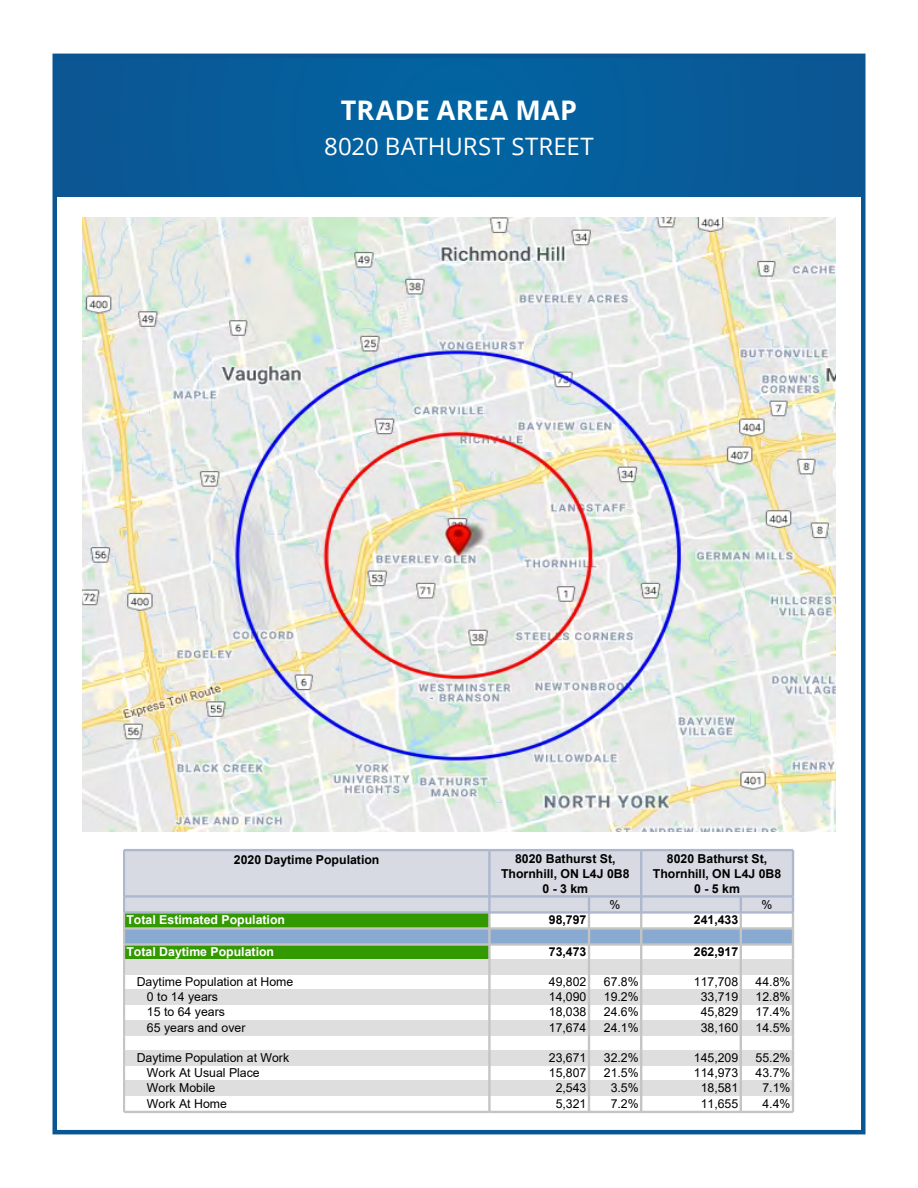
<style>
.page{position:relative;width:918px;height:1188px;background:#fff}
.page>*{position:absolute;margin:0;border:0;box-sizing:border-box;transform-origin:0 0}
.t1{font:700 27px "Open Sans";letter-spacing:.01em;color:#fff}
.t2{font:24px "Open Sans";letter-spacing:.005em;color:#fff}
.t3{font:12.3px "Arial";color:#000}
.t4{font:700 12.3px/15.1px "Arial";color:#000;text-align:center}
.t5{font:700 12.3px "Arial";color:#fff}
</style>
<div class="page">
<img style="left:83px;top:217px;width:752px;height:615px">
<div style="left:56px;top:57px;width:806px;height:140px;background:#075d9a"></div>
<div style="left:52px;top:54px;width:814px;height:1080px;border:4px solid #0a5693"></div>
<div style="left:124px;top:850px;width:365px;height:46px;background:#d7dae3"></div>
<div style="left:489px;top:850px;width:152px;height:46px;background:#d7dae3"></div>
<div style="left:641px;top:850px;width:152px;height:46px;background:#d7dae3"></div>
<div style="left:124px;top:896px;width:365px;height:16px;background:#d7dae3"></div>
<div style="left:489px;top:896px;width:100px;height:16px;background:#d7dae3"></div>
<div style="left:589px;top:896px;width:52px;height:16px;background:#d7dae3"></div>
<div style="left:641px;top:896px;width:100px;height:16px;background:#d7dae3"></div>
<div style="left:741px;top:896px;width:52px;height:16px;background:#d7dae3"></div>
<div style="left:124px;top:912px;width:365px;height:16px;background:#390"></div>
<div style="left:124px;top:928px;width:365px;height:17px;background:#89aad0"></div>
<div style="left:489px;top:928px;width:100px;height:17px;background:#89aad0"></div>
<div style="left:589px;top:928px;width:52px;height:17px;background:#89aad0"></div>
<div style="left:641px;top:928px;width:100px;height:17px;background:#89aad0"></div>
<div style="left:741px;top:928px;width:52px;height:17px;background:#89aad0"></div>
<div style="left:124px;top:945px;width:365px;height:15px;background:#390"></div>
<div style="left:124px;top:960px;width:365px;height:15px;background:#dedede"></div>
<div style="left:489px;top:960px;width:100px;height:15px;background:#dedede"></div>
<div style="left:589px;top:960px;width:52px;height:15px;background:#dedede"></div>
<div style="left:641px;top:960px;width:100px;height:15px;background:#dedede"></div>
<div style="left:741px;top:960px;width:52px;height:15px;background:#dedede"></div>
<div style="left:124px;top:990px;width:365px;height:15px;background:#dedede"></div>
<div style="left:489px;top:990px;width:100px;height:15px;background:#dedede"></div>
<div style="left:589px;top:990px;width:52px;height:15px;background:#dedede"></div>
<div style="left:641px;top:990px;width:100px;height:15px;background:#dedede"></div>
<div style="left:741px;top:990px;width:52px;height:15px;background:#dedede"></div>
<div style="left:124px;top:1020px;width:365px;height:15px;background:#dedede"></div>
<div style="left:489px;top:1020px;width:100px;height:15px;background:#dedede"></div>
<div style="left:589px;top:1020px;width:52px;height:15px;background:#dedede"></div>
<div style="left:641px;top:1020px;width:100px;height:15px;background:#dedede"></div>
<div style="left:741px;top:1020px;width:52px;height:15px;background:#dedede"></div>
<div style="left:124px;top:1050px;width:365px;height:16px;background:#dedede"></div>
<div style="left:489px;top:1050px;width:100px;height:16px;background:#dedede"></div>
<div style="left:589px;top:1050px;width:52px;height:16px;background:#dedede"></div>
<div style="left:641px;top:1050px;width:100px;height:16px;background:#dedede"></div>
<div style="left:741px;top:1050px;width:52px;height:16px;background:#dedede"></div>
<div style="left:124px;top:1081px;width:365px;height:15px;background:#dedede"></div>
<div style="left:489px;top:1081px;width:100px;height:15px;background:#dedede"></div>
<div style="left:589px;top:1081px;width:52px;height:15px;background:#dedede"></div>
<div style="left:641px;top:1081px;width:100px;height:15px;background:#dedede"></div>
<div style="left:741px;top:1081px;width:52px;height:15px;background:#dedede"></div>
<hr style="left:488px;top:1005px;width:3px;height:15px;background:#c4c4c4">
<hr style="left:488px;top:1081px;width:3px;height:15px;background:#c4c4c4">
<hr style="left:741px;top:943px;width:52px;height:3px;background:#c4c4c4">
<hr style="left:641px;top:943px;width:100px;height:3px;background:#c4c4c4">
<hr style="left:589px;top:943px;width:52px;height:3px;background:#c4c4c4">
<hr style="left:488px;top:945px;width:3px;height:15px;background:#c4c4c4">
<hr style="left:489px;top:943px;width:100px;height:3px;background:#c4c4c4">
<hr style="left:124px;top:943px;width:365px;height:3px;background:#c4c4c4">
<hr style="left:488px;top:1020px;width:3px;height:15px;background:#c4c4c4">
<hr style="left:792px;top:850px;width:2px;height:46px;background:#adb7cd">
<hr style="left:741px;top:849px;width:52px;height:2px;background:#adb7cd">
<hr style="left:640px;top:850px;width:2px;height:46px;background:#adb7cd">
<hr style="left:641px;top:849px;width:100px;height:2px;background:#adb7cd">
<hr style="left:589px;top:849px;width:52px;height:2px;background:#adb7cd">
<hr style="left:488px;top:850px;width:3px;height:46px;background:#adb7cd">
<hr style="left:489px;top:849px;width:100px;height:2px;background:#adb7cd">
<hr style="left:123px;top:850px;width:2px;height:46px;background:#adb7cd">
<hr style="left:124px;top:849px;width:365px;height:2px;background:#adb7cd">
<hr style="left:488px;top:1096px;width:3px;height:16px;background:#c4c4c4">
<hr style="left:488px;top:960px;width:3px;height:15px;background:#c4c4c4">
<hr style="left:488px;top:1035px;width:3px;height:15px;background:#c4c4c4">
<hr style="left:741px;top:895px;width:52px;height:3px;background:#adb7cd">
<hr style="left:641px;top:895px;width:100px;height:3px;background:#adb7cd">
<hr style="left:589px;top:895px;width:52px;height:3px;background:#adb7cd">
<hr style="left:488px;top:896px;width:3px;height:16px;background:#adb7cd">
<hr style="left:489px;top:895px;width:100px;height:3px;background:#adb7cd">
<hr style="left:124px;top:895px;width:365px;height:3px;background:#adb7cd">
<hr style="left:741px;top:1111px;width:52px;height:2px;background:#c4c4c4">
<hr style="left:641px;top:1111px;width:100px;height:2px;background:#c4c4c4">
<hr style="left:589px;top:1111px;width:52px;height:2px;background:#c4c4c4">
<hr style="left:489px;top:1111px;width:100px;height:2px;background:#c4c4c4">
<hr style="left:124px;top:1111px;width:365px;height:2px;background:#c4c4c4">
<hr style="left:488px;top:975px;width:3px;height:15px;background:#c4c4c4">
<hr style="left:488px;top:1050px;width:3px;height:16px;background:#c4c4c4">
<hr style="left:741px;top:911px;width:52px;height:3px;background:#adb7cd">
<hr style="left:641px;top:911px;width:100px;height:3px;background:#adb7cd">
<hr style="left:589px;top:911px;width:52px;height:3px;background:#adb7cd">
<hr style="left:488px;top:912px;width:3px;height:16px;background:#c4c4c4">
<hr style="left:489px;top:911px;width:100px;height:3px;background:#adb7cd">
<hr style="left:124px;top:911px;width:365px;height:3px;background:#adb7cd">
<hr style="left:488px;top:990px;width:3px;height:15px;background:#c4c4c4">
<hr style="left:488px;top:1066px;width:3px;height:15px;background:#c4c4c4">
<svg style="left:792px;top:896px;width:2px;height:216px"></svg>
<svg style="left:740px;top:898px;width:2px;height:213px"></svg>
<hr style="left:741px;top:927px;width:52px;height:3px;background:#c4c4c4">
<svg style="left:640px;top:898px;width:2px;height:213px"></svg>
<hr style="left:641px;top:927px;width:100px;height:3px;background:#c4c4c4">
<svg style="left:588px;top:898px;width:2px;height:213px"></svg>
<hr style="left:589px;top:927px;width:52px;height:3px;background:#c4c4c4">
<hr style="left:488px;top:928px;width:3px;height:17px;background:#c4c4c4">
<hr style="left:489px;top:927px;width:100px;height:3px;background:#c4c4c4">
<svg style="left:123px;top:896px;width:2px;height:216px"></svg>
<hr style="left:124px;top:927px;width:365px;height:3px;background:#c4c4c4">
<h1 class="t1" style="left:341px;top:91px;width:238px">TRADE AREA MAP</h1>
<h2 class="t2" style="left:324px;top:129px;width:271px">8020 BATHURST STREET</h2>
<p class="t4" style="left:234px;top:852px;width:147px">2020 Daytime Population</p>
<p class="t4" style="left:501px;top:851px;width:130px">8020 Bathurst St,<br>Thornhill, ON L4J 0B8<br>0 - 3 km</p>
<p class="t4" style="left:653px;top:851px;width:130px">8020 Bathurst St,<br>Thornhill, ON L4J 0B8<br>0 - 5 km</p>
<p class="t3" style="left:610px;top:896px;width:12px">%</p>
<p class="t3" style="left:761px;top:896px;width:12px">%</p>
<p class="t5" style="left:126px;top:911px;width:160px">Total Estimated Population</p>
<p class="t4" style="left:549px;top:912px;width:39px">98,797</p>
<p class="t4" style="left:694px;top:912px;width:46px">241,433</p>
<p class="t5" style="left:126px;top:943px;width:149px">Total Daytime Population</p>
<p class="t4" style="left:549px;top:944px;width:39px">73,473</p>
<p class="t4" style="left:694px;top:944px;width:46px">262,917</p>
<p class="t3" style="left:137px;top:973px;width:158px">Daytime Population at Home</p>
<p class="t3" style="left:549px;top:973px;width:39px">49,802</p>
<p class="t3" style="left:604px;top:973px;width:36px">67.8%</p>
<p class="t3" style="left:694px;top:973px;width:46px">117,708</p>
<p class="t3" style="left:756px;top:973px;width:36px">44.8%</p>
<p class="t3" style="left:147px;top:988px;width:73px">0 to 14 years</p>
<p class="t3" style="left:549px;top:988px;width:39px">14,090</p>
<p class="t3" style="left:604px;top:988px;width:36px">19.2%</p>
<p class="t3" style="left:701px;top:988px;width:39px">33,719</p>
<p class="t3" style="left:756px;top:988px;width:36px">12.8%</p>
<p class="t3" style="left:147px;top:1004px;width:79px">15 to 64 years</p>
<p class="t3" style="left:549px;top:1004px;width:39px">18,038</p>
<p class="t3" style="left:604px;top:1004px;width:36px">24.6%</p>
<p class="t3" style="left:701px;top:1004px;width:39px">45,829</p>
<p class="t3" style="left:756px;top:1004px;width:36px">17.4%</p>
<p class="t3" style="left:147px;top:1019px;width:100px">65 years and over</p>
<p class="t3" style="left:549px;top:1019px;width:39px">17,674</p>
<p class="t3" style="left:604px;top:1019px;width:36px">24.1%</p>
<p class="t3" style="left:701px;top:1019px;width:39px">38,160</p>
<p class="t3" style="left:756px;top:1019px;width:36px">14.5%</p>
<p class="t3" style="left:137px;top:1049px;width:154px">Daytime Population at Work</p>
<p class="t3" style="left:549px;top:1049px;width:39px">23,671</p>
<p class="t3" style="left:604px;top:1049px;width:36px">32.2%</p>
<p class="t3" style="left:694px;top:1049px;width:46px">145,209</p>
<p class="t3" style="left:756px;top:1049px;width:36px">55.2%</p>
<p class="t3" style="left:147px;top:1064px;width:114px">Work At Usual Place</p>
<p class="t3" style="left:549px;top:1064px;width:39px">15,807</p>
<p class="t3" style="left:604px;top:1064px;width:36px">21.5%</p>
<p class="t3" style="left:694px;top:1064px;width:46px">114,973</p>
<p class="t3" style="left:756px;top:1064px;width:36px">43.7%</p>
<p class="t3" style="left:147px;top:1079px;width:70px">Work Mobile</p>
<p class="t3" style="left:556px;top:1079px;width:32px">2,543</p>
<p class="t3" style="left:611px;top:1079px;width:30px">3.5%</p>
<p class="t3" style="left:701px;top:1079px;width:39px">18,581</p>
<p class="t3" style="left:762px;top:1079px;width:30px">7.1%</p>
<p class="t3" style="left:147px;top:1095px;width:81px">Work At Home</p>
<p class="t3" style="left:556px;top:1095px;width:32px">5,321</p>
<p class="t3" style="left:611px;top:1095px;width:30px">7.2%</p>
<p class="t3" style="left:701px;top:1095px;width:39px">11,655</p>
<p class="t3" style="left:762px;top:1095px;width:30px">4.4%</p>
</div>
